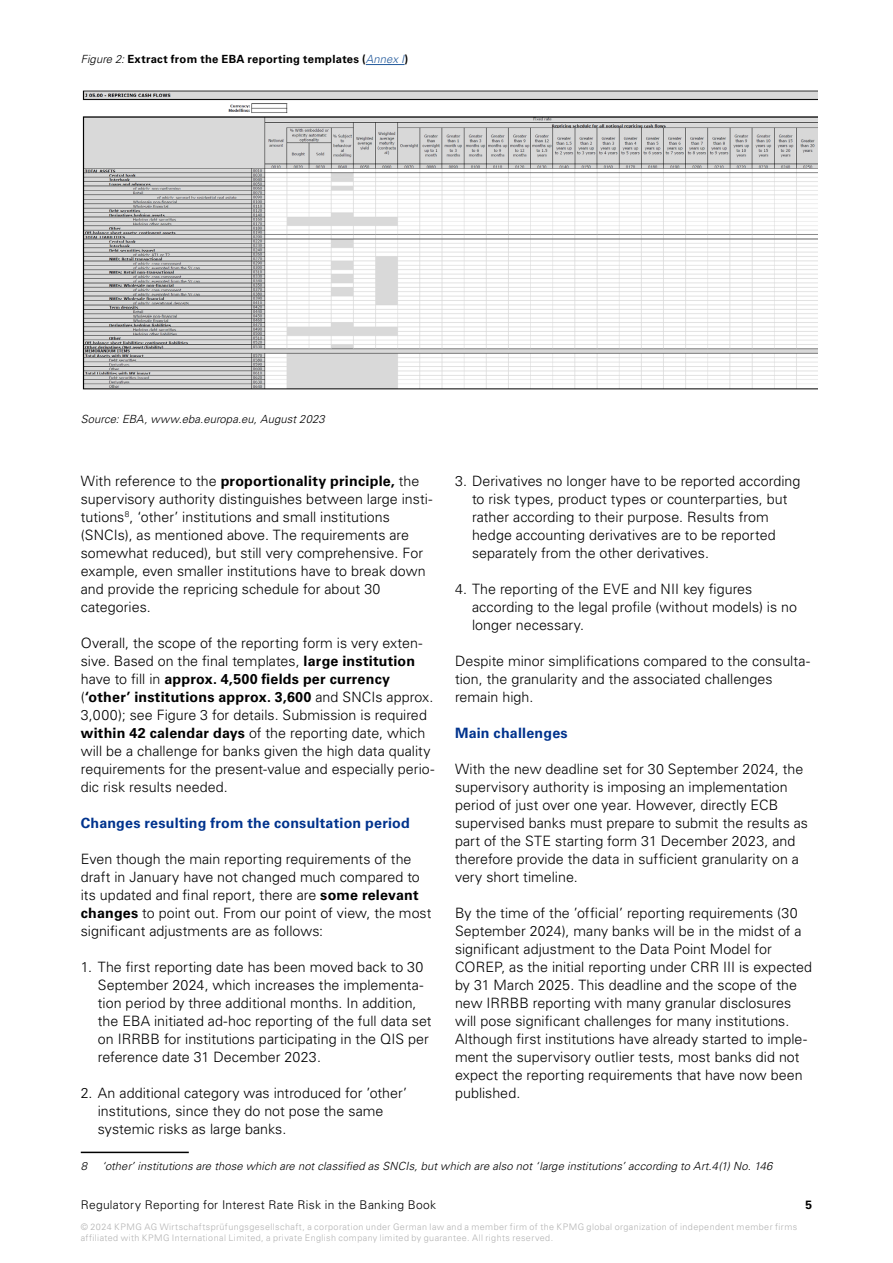
<style>
.page{position:relative;width:893px;height:1263px;background:#fff}
.page>*{position:absolute;margin:0;border:0;box-sizing:border-box;transform-origin:0 0}
.t1{font:300 14.25px/18px "Univers LT Std";color:#000}
.t2{font:700 14.25px "Univers LT Std";letter-spacing:.015em;color:#00338d}
.t3{font:300 12px "Univers LT Std";letter-spacing:.025em;color:#000}
.t4{font:700 12px "Univers LT Std";color:#000}
.t5{font:italic 300 11.25px "Univers LT Std";letter-spacing:.01em;color:#000}
.t6{font:700 11.25px "Univers LT Std";letter-spacing:.025em;color:#000}
.t7{font:300 9px/10.8px "Univers LT Std";letter-spacing:.045em;color:#b2b2b2}
.s1{font-weight:300;font-style:italic}
.s2{font-weight:300;font-style:italic;color:#22599b}
.s3{font-weight:700}
</style>
<div class="page">
<hr style="left:81px;top:1151px;width:108px;height:2px;background:#000">
<hr style="left:366px;top:64px;width:39px;height:1px;background:#22599b">
<img style="left:82px;top:90px;width:735px;height:300px">
<p class="t6" style="left:81px;top:53px;width:329px"><span class="s1">Figure 2:</span> Extract from the EBA reporting templates (<span class="s2">Annex I</span>)</p>
<p class="t5" style="left:81px;top:412px;width:245px">Source: EBA, www.eba.europa.eu, August 2023</p>
<p class="t1" style="left:81px;top:472px;width:353px">With reference to the <span class="s3">proportionality principle,</span> the supervisory authority distinguishes between large insti&shy;tutions<sup>8</sup>, ‘other’ institutions and small institutions (SNCIs), as mentioned above. The requirements are somewhat reduced), but still very comprehensive. For example, even smaller institutions have to break down and provide the repricing schedule for about 30 categories.</p>
<p class="t1" style="left:81px;top:634px;width:355px">Overall, the scope of the reporting form is very exten&shy;sive. Based on the final templates, <span class="s3">large institution </span>have to fill in <span class="s3">approx. 4,500 fields per currency </span>(<span class="s3">‘other’ institutions approx. 3,600</span> and SNCIs approx.<br>3,000); see Figure 3 for details. Submission is required <span class="s3">within 42 calendar days</span> of the reporting date, which will be a challenge for banks given the high data quality requirements for the present-value and especially perio&shy;dic risk results needed.</p>
<p class="t2" style="left:81px;top:815px;width:331px">Changes resulting from the consultation period</p>
<p class="t1" style="left:81px;top:850px;width:352px">Even though the main reporting requirements of the draft in January have not changed much compared to its updated and final report, there are <span class="s3">some relevant changes</span> to point out. From our point of view, the most significant adjustments are as follows:</p>
<p class="t1" style="left:98px;top:958px;width:335px;text-indent:-17px">1. The first reporting date has been moved back to 30<br>September 2024, which increases the implementa&shy;tion period by three additional months. In addition, the EBA initiated ad-hoc reporting of the full data set on IRRBB for institutions participating in the QIS per reference date 31 December 2023.</p>
<p class="t1" style="left:98px;top:1084px;width:311px;text-indent:-17px">2. An additional category was introduced for ’other’ institutions, since they do not pose the same systemic risks as large banks.</p>
<p class="t1" style="left:472px;top:472px;width:330px;text-indent:-17px">3. Derivatives no longer have to be reported according to risk types, product types or counterparties, but rather according to their purpose. Results from hedge accounting derivatives are to be reported separately from the other derivatives.</p>
<p class="t1" style="left:472px;top:580px;width:327px;text-indent:-17px">4. The reporting of the EVE and NII key figures according to the legal profile (without models) is no longer necessary.</p>
<p class="t1" style="left:455px;top:652px;width:356px">Despite minor simplifications compared to the consulta&shy;tion, the granularity and the associated challenges remain high.</p>
<p class="t2" style="left:455px;top:725px;width:114px">Main challenges</p>
<p class="t1" style="left:455px;top:760px;width:355px">With the new deadline set for 30 September 2024, the supervisory authority is imposing an implementation period of just over one year. However, directly ECB supervised banks must prepare to submit the results as part of the STE starting form 31 December 2023, and therefore provide the data in sufficient granularity on a very short timeline.</p>
<p class="t1" style="left:455px;top:904px;width:359px">By the time of the ’official’ reporting requirements (30<br>September 2024), many banks will be in the midst of a significant adjustment to the Data Point Model for COREP, as the initial reporting under CRR III is expected by 31 March 2025. This deadline and the scope of the new IRRBB reporting with many granular disclosures will pose significant challenges for many institutions.<br>Although first institutions have already started to imple&shy;ment the supervisory outlier tests, most banks did not expect the reporting requirements that have now been published.</p>
<p class="t5" style="left:81px;top:1159px;width:8px">8</p>
<p class="t5" style="left:102px;top:1159px;width:672px">‘other’ institutions are those which are not classified as SNCIs, but which are also not ‘large institutions’ according to Art.4(1) No. 146</p>
<p class="t3" style="left:81px;top:1197px;width:357px">Regulatory Reporting for Interest Rate Risk in the Banking Book</p>
<p class="t4" style="left:805px;top:1198px;width:8px">5</p>
<p class="t7" style="left:81px;top:1221px;width:718px">© 2024 KPMG AG Wirtschaftsprüfungsgesellschaft, a corporation under German law and a member firm of the KPMG global organization of independent member firms affiliated with KPMG International Limited, a private English company limited by guarantee. All rights reserved.</p>
</div>
